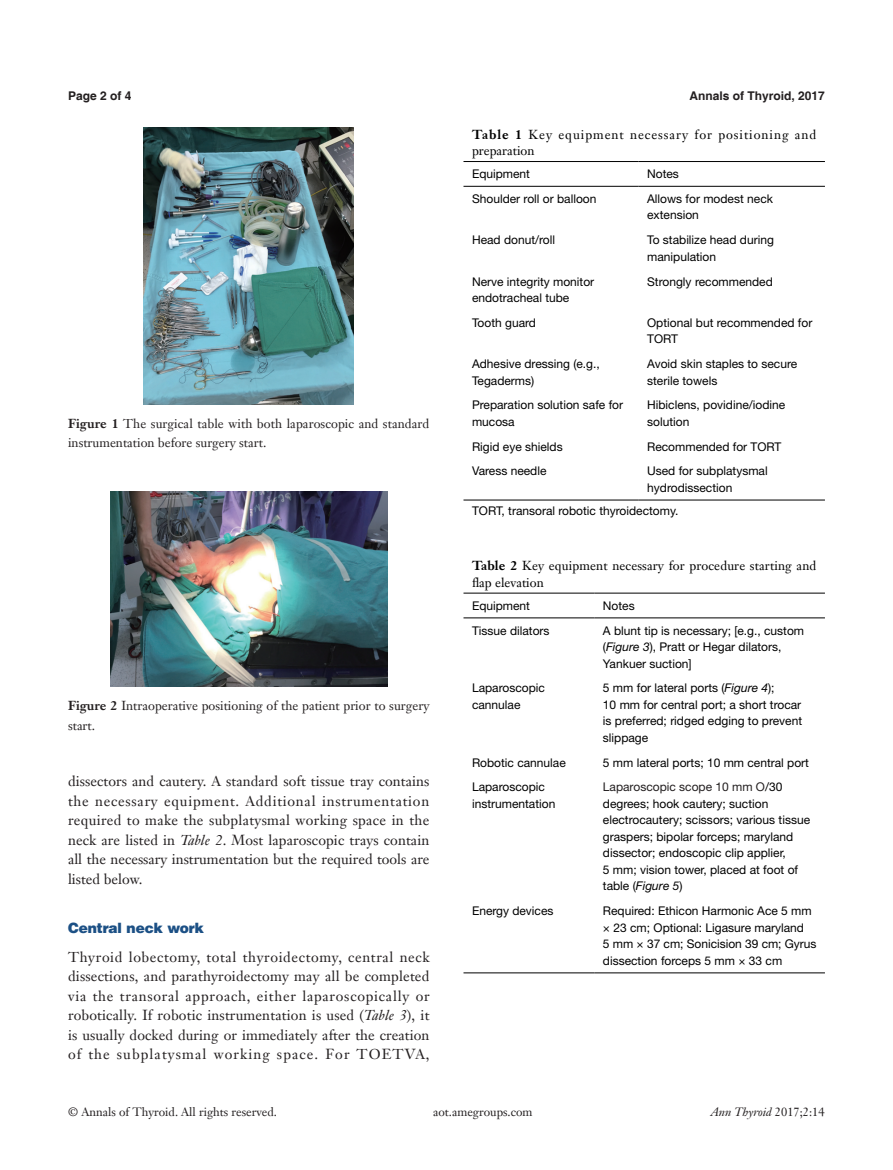
<style>
.page{position:relative;width:893px;height:1170px;background:#fff}
.page>*{position:absolute;margin:0;border:0;box-sizing:border-box;transform-origin:0 0}
.t1{font:14.25px/19.5px "Janson Text LT";color:#231f20;text-align:justify}
.t2{font:900 14.25px "Helvetica";color:#1c5085}
.t3{font:12.75px/19.5px "Janson Text LT";color:#231f20}
.t4{font:12.75px/16.5px "Janson Text LT";letter-spacing:.01em;color:#000}
.t5{font:12.75px/16.5px "Janson Text LT";letter-spacing:.075em;color:#000}
.t6{font:12px/16.5px "Helvetica Neue LT Pro";color:#000}
.t7{font:12px "Janson Text LT";color:#231f20}
.t8{font:700 12px "Helvetica";color:#231f20}
.t9{font:italic 12px "Janson Text LT";color:#231f20}
.s1{font-weight:700}
.s2{font-style:italic}
.s3{color:#231f20}
.s4{font-style:normal}
</style>
<div class="page">
<img style="left:144px;top:128px;width:210px;height:276px">
<img style="left:111px;top:492px;width:276px;height:194px">
<hr style="left:463px;top:161px;width:176px;height:1px;background:#000">
<hr style="left:639px;top:161px;width:186px;height:1px;background:#000">
<hr style="left:463px;top:186px;width:176px;height:1px;background:#000">
<hr style="left:639px;top:186px;width:186px;height:1px;background:#000">
<hr style="left:463px;top:499px;width:176px;height:1px;background:#000">
<hr style="left:639px;top:499px;width:186px;height:1px;background:#000">
<hr style="left:463px;top:972px;width:131px;height:1px;background:#000">
<hr style="left:594px;top:972px;width:231px;height:1px;background:#000">
<hr style="left:463px;top:592px;width:131px;height:1px;background:#000">
<hr style="left:594px;top:592px;width:231px;height:1px;background:#000">
<hr style="left:463px;top:617px;width:131px;height:1px;background:#000">
<hr style="left:594px;top:617px;width:231px;height:1px;background:#000">
<p class="t8" style="left:68px;top:88px;width:65px">Page 2 of 4</p>
<p class="t8" style="left:690px;top:88px;width:137px">Annals of Thyroid, 2017</p>
<p class="t3" style="left:68px;top:413px;width:363px"><span class="s1">Figure 1</span> The surgical table with both laparoscopic and standard instrumentation before surgery start.</p>
<p class="t3" style="left:68px;top:695px;width:363px"><span class="s1">Figure 2</span> Intraoperative positioning of the patient prior to surgery start.</p>
<p class="t1" style="left:68px;top:771px;width:363px">dissectors and cautery. A standard soft tissue tray contains the necessary equipment. Additional instrumentation required to make the subplatysmal working space in the neck are listed in <span class="s2">Table 2</span>. Most laparoscopic trays contain all the necessary instrumentation but the required tools are listed below.</p>
<p class="t2" style="left:68px;top:918px;width:137px">Central neck work</p>
<p class="t1" style="left:68px;top:946px;width:363px">Thyroid lobectomy, total thyroidectomy, central neck dissections, and parathyroidectomy may all be completed via the transoral approach, either laparoscopically or robotically. If robotic instrumentation is used (<span class="s2">Table 3</span>), it is usually docked during or immediately after the creation of the subplatysmal working space. For TOETVA,</p>
<p class="t5" style="left:472px;top:126px;width:346px"><span class="s1">Table 1</span> Key equipment necessary for positioning and preparation</p>
<p class="t6" style="left:472px;top:165px;width:60px">Equipment</p>
<p class="t6" style="left:647px;top:165px;width:33px">Notes</p>
<p class="t6" style="left:472px;top:190px;width:126px">Shoulder roll or balloon</p>
<p class="t6" style="left:647px;top:190px;width:127px">Allows for modest neck extension</p>
<p class="t6" style="left:472px;top:231px;width:85px">Head donut/roll</p>
<p class="t6" style="left:647px;top:231px;width:128px">To stabilize head during manipulation</p>
<p class="t6" style="left:472px;top:273px;width:124px">Nerve integrity monitor endotracheal tube</p>
<p class="t6" style="left:647px;top:273px;width:127px">Strongly recommended</p>
<p class="t6" style="left:472px;top:314px;width:66px">Tooth guard</p>
<p class="t6" style="left:647px;top:314px;width:167px">Optional but recommended for<br>TORT</p>
<p class="t6" style="left:472px;top:355px;width:129px">Adhesive dressing (e.g.,<br>Tegaderms)</p>
<p class="t6" style="left:647px;top:355px;width:152px">Avoid skin staples to secure sterile towels</p>
<p class="t6" style="left:472px;top:396px;width:153px">Preparation solution safe for mucosa</p>
<p class="t6" style="left:647px;top:396px;width:140px">Hibiclens, povidine/iodine solution</p>
<p class="t6" style="left:472px;top:438px;width:92px">Rigid eye shields</p>
<p class="t6" style="left:647px;top:438px;width:136px">Recommended for TORT</p>
<p class="t6" style="left:472px;top:462px;width:76px">Varess needle</p>
<p class="t6" style="left:647px;top:462px;width:122px">Used for subplatysmal hydrodissection</p>
<p class="t6" style="left:472px;top:502px;width:208px">TORT, transoral robotic thyroidectomy.</p>
<p class="t4" style="left:472px;top:557px;width:346px"><span class="s1">Table 2</span> Key equipment necessary for procedure starting and flap elevation</p>
<p class="t6" style="left:472px;top:597px;width:60px">Equipment</p>
<p class="t6" style="left:603px;top:597px;width:33px">Notes</p>
<p class="t6" style="left:472px;top:621px;width:79px">Tissue dilators</p>
<p class="t6" style="left:603px;top:621px;width:203px">A blunt tip is necessary; [e.g., custom (<span class="s2">Figure 3</span>), Pratt or Hegar dilators,<br>Yankuer suction]</p>
<p class="t6" style="left:472px;top:679px;width:74px">Laparoscopic cannulae</p>
<p class="t6" style="left:603px;top:679px;width:201px">5 mm for lateral ports (<span class="s2">Figure 4</span>);<br>10 mm for central port; a short trocar is preferred; ridged edging to prevent slippage</p>
<p class="t6" style="left:472px;top:753px;width:95px">Robotic cannulae</p>
<p class="t6" style="left:603px;top:753px;width:208px">5 mm lateral ports; 10 mm central port</p>
<p class="t6" style="left:472px;top:778px;width:85px">Laparoscopic instrumentation</p>
<p class="t6" style="left:603px;top:778px;width:209px"><span class="s3">Laparoscopic scope 10 mm O</span>/30 degrees; hook cautery; suction electrocautery; scissors; various tissue graspers; bipolar forceps; maryland dissector; endoscopic clip applier,<br>5 mm; vision tower, placed at foot of table (<span class="s2">Figure 5</span>)</p>
<p class="t6" style="left:472px;top:902px;width:83px">Energy devices</p>
<p class="t6" style="left:603px;top:902px;width:215px">Required: Ethicon Harmonic Ace 5 mm × 23 cm; Optional: Ligasure maryland<br>5 mm × 37 cm; Sonicision 39 cm; Gyrus dissection forceps 5 mm × 33 cm</p>
<p class="t7" style="left:68px;top:1104px;width:210px">© Annals of Thyroid. All rights reserved.</p>
<p class="t7" style="left:433px;top:1104px;width:101px">aot.amegroups.com</p>
<p class="t9" style="left:711px;top:1104px;width:116px">Ann Thyroid <span class="s4">2017;2:14</span></p>
</div>
